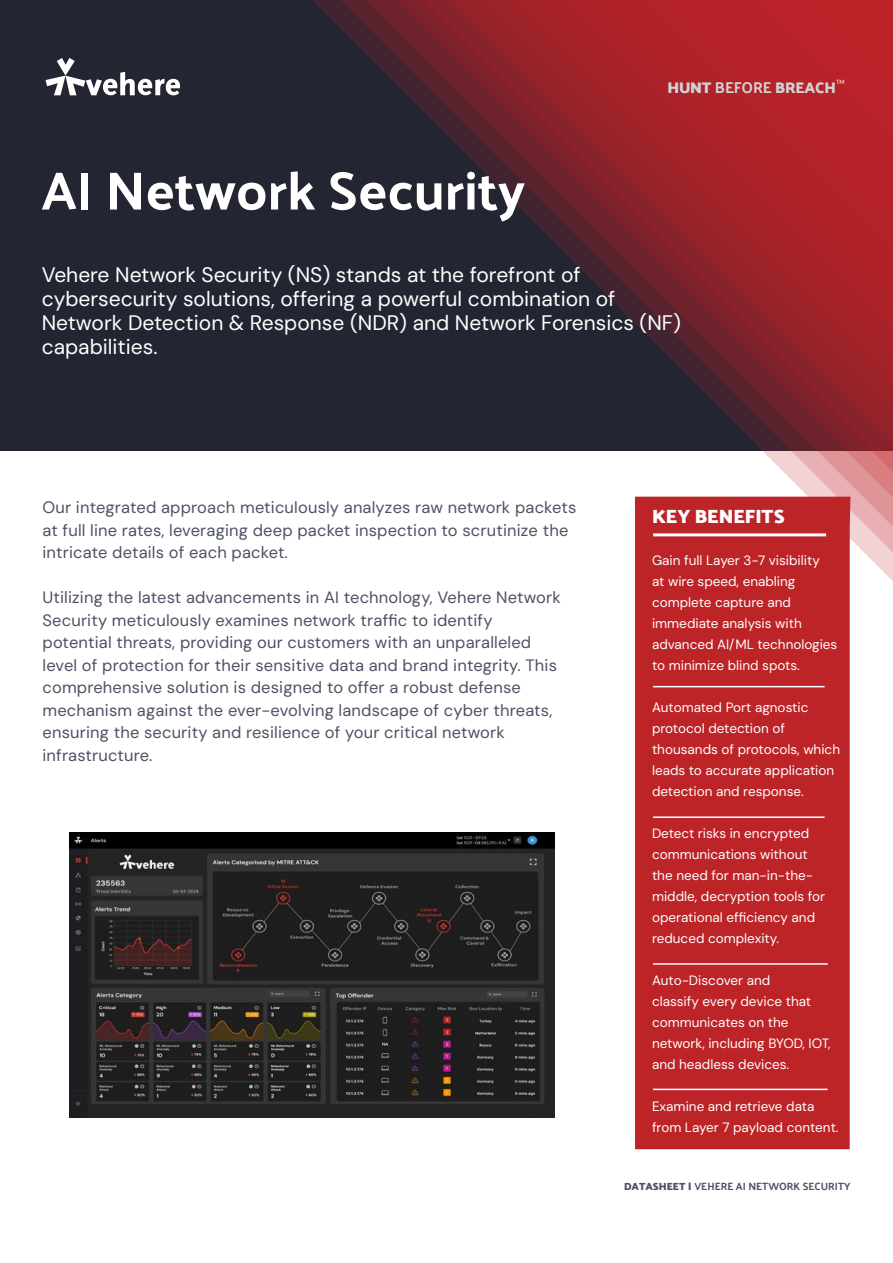
<style>
.page{position:relative;width:893px;height:1263px;background:#fff}
.page>*{position:absolute;margin:0;border:0;box-sizing:border-box;transform-origin:0 0}
.t1{font:54px "Palanquin Dark";color:#fff}
.t2{font:21px/24px "DM Sans";color:#fff}
.t3{font:700 19.5px "Palanquin Dark";color:#fff}
.t4{font:16.5px/22.5px "DM Sans";letter-spacing:.01em;color:#4c5164}
.t5{font:15.6px "Palanquin Dark";letter-spacing:-.01em;color:#d1d3d4}
.t6{font:13.5px/21px "DM Sans";color:#fff}
.t7{font:10.5px "Palanquin Dark";color:#4c5164}
.t8{font:6px "DM Sans";color:#fff}
.s1{font-weight:700}
.s2{font-weight:600}
</style>
<div class="page">
<div style="left:0;top:0;width:893px;height:451px;background:#232533"></div>
<svg style="left:316px;top:0;width:577px;height:540px"></svg>
<svg style="left:345px;top:0;width:548px;height:509px"></svg>
<svg style="left:375px;top:0;width:518px;height:478px"></svg>
<svg style="left:408px;top:0;width:485px;height:448px"></svg>
<svg style="left:439px;top:0;width:454px;height:417px"></svg>
<svg style="left:470px;top:0;width:423px;height:387px"></svg>
<svg style="left:499px;top:0;width:394px;height:358px"></svg>
<svg style="left:527px;top:0;width:366px;height:326px"></svg>
<svg style="left:558px;top:0;width:335px;height:298px;background:#7e222a"></svg>
<svg style="left:590px;top:0;width:303px;height:267px;background:#932229"></svg>
<svg style="left:620px;top:0;width:273px;height:235px;background:#a02228"></svg>
<svg style="left:650px;top:0;width:243px;height:206px;background:#a92228"></svg>
<svg style="left:681px;top:0;width:212px;height:174px;background:#b42228"></svg>
<svg style="left:46px;top:58px;width:134px;height:37px"></svg>
<div style="left:635px;top:497px;width:215px;height:652px;background:#bd2428"></div>
<hr style="left:653px;top:533px;width:173px;height:3px;background:#fff">
<hr style="left:653px;top:686px;width:172px;height:1px;background:#fff">
<hr style="left:653px;top:816px;width:172px;height:2px;background:#fff">
<hr style="left:653px;top:963px;width:175px;height:2px;background:#fff">
<hr style="left:653px;top:1089px;width:175px;height:1px;background:#fff">
<img style="left:69px;top:832px;width:485px;height:285px">
<h1 class="t1" style="left:42px;top:171px;width:485px">AI Network Security</h1>
<p class="t5" style="left:667px;top:78px;width:170px"><span class="s1">HUNT</span> BEFORE <span class="s2">BREACH</span></p>
<p class="t8" style="left:836px;top:78px;width:10px">TM</p>
<p class="t2" style="left:42px;top:264px;width:641px">Vehere Network Security (NS) stands at the forefront of cybersecurity solutions, offering a powerful combination of Network Detection &amp; Response (NDR) and Network Forensics (NF) capabilities.</p>
<p class="t4" style="left:43px;top:497px;width:535px">Our integrated approach meticulously analyzes raw network packets at full line rates, leveraging deep packet inspection to scrutinize the intricate details of each packet.</p>
<p class="t4" style="left:43px;top:587px;width:520px">Utilizing the latest advancements in AI technology, Vehere Network Security meticulously examines network traffic to identify potential threats, providing our customers with an unparalleled level of protection for their sensitive data and brand integrity. This comprehensive solution is designed to offer a robust defense mechanism against the ever-evolving landscape of cyber threats, ensuring the security and resilience of your critical network infrastructure.</p>
<p class="t3" style="left:652px;top:505px;width:134px">KEY BENEFITS</p>
<p class="t6" style="left:652px;top:551px;width:187px">Gain full Layer 3-7 visibility<br>at wire speed, enabling complete capture and immediate analysis with advanced AI/ML technologies to minimize blind spots.</p>
<p class="t6" style="left:652px;top:698px;width:190px">Automated Port agnostic protocol detection of thousands of protocols, which leads to accurate application detection and response.</p>
<p class="t6" style="left:652px;top:824px;width:175px">Detect risks in encrypted communications without the need for man-in-the&shy;middle, decryption tools for operational efficiency and reduced complexity.</p>
<p class="t6" style="left:652px;top:971px;width:180px">Auto-Discover and<br>classify every device that communicates on the network, including BYOD, IOT, and headless devices.</p>
<p class="t6" style="left:652px;top:1097px;width:188px">Examine and retrieve data from Layer 7 payload content.</p>
<p class="t7" style="left:624px;top:1182px;width:228px"><span class="s1">DATASHEET |</span> VEHERE AI NETWORK SECURITY</p>
</div>
